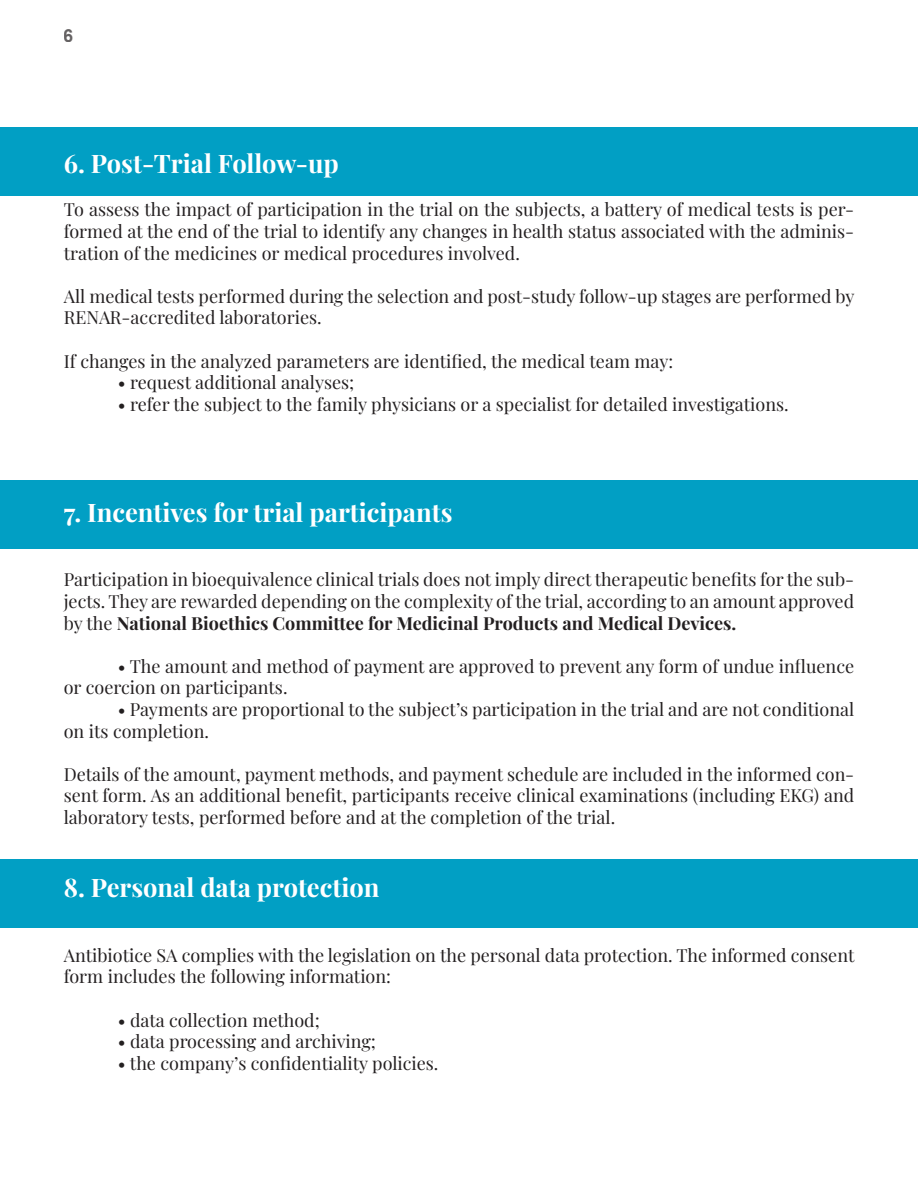
<style>
.page{position:relative;width:918px;height:1188px;background:#fff}
.page>*{position:absolute;margin:0;border:0;box-sizing:border-box;transform-origin:0 0}
.t1{font:700 25.5px "Playfair Display";color:#fff}
.t2{font:18px/21.6px "Playfair Display";color:#231f20}
.t3{font:700 18px "Arial";color:#231f20}
.s1{font-weight:700}
</style>
<div class="page">
<div style="left:0;top:128px;width:918px;height:68px;background:#019fc4"></div>
<div style="left:0;top:480px;width:918px;height:69px;background:#019fc4"></div>
<div style="left:0;top:859px;width:918px;height:68px;background:#019fc4"></div>
<p class="t3" style="left:64px;top:23px;width:12px">6</p>
<p class="t1" style="left:64px;top:143px;width:277px">6. Post-Trial Follow-up</p>
<p class="t2" style="left:64px;top:197px;width:792px;text-align:justify">To assess the impact of participation in the trial on the subjects, a battery of medical tests is per&shy;formed at the end of the trial to identify any changes in health status associated with the adminis&shy;tration of the medicines or medical procedures involved.</p>
<p class="t2" style="left:64px;top:284px;width:792px">All medical tests performed during the selection and post-study follow-up stages are performed by<br>RENAR-accredited laboratories.</p>
<p class="t2" style="left:64px;top:348px;width:611px">If changes in the analyzed parameters are identified, the medical team may:</p>
<p class="t2" style="left:118px;top:370px;width:238px">• request additional analyses;</p>
<p class="t2" style="left:118px;top:392px;width:672px">• refer the subject to the family physicians or a specialist for detailed investigations.</p>
<p class="t1" style="left:64px;top:492px;width:390px">7. Incentives for trial participants</p>
<p class="t2" style="left:64px;top:567px;width:792px;text-align:justify">Participation in bioequivalence clinical trials does not imply direct therapeutic benefits for the sub&shy;jects. They are rewarded depending on the complexity of the trial, according to an amount approved by the <span class="s1">National Bioethics Committee for Medicinal Products and Medical Devices.</span></p>
<p class="t2" style="left:64px;top:654px;width:792px;text-indent:54px">• The amount and method of payment are approved to prevent any form of undue influence or coercion on participants.</p>
<p class="t2" style="left:64px;top:697px;width:792px;text-indent:54px">• Payments are proportional to the subject’s participation in the trial and are not conditional on its completion.</p>
<p class="t2" style="left:64px;top:762px;width:792px;text-align:justify">Details of the amount, payment methods, and payment schedule are included in the informed con&shy;sent form. As an additional benefit, participants receive clinical examinations (including EKG) and laboratory tests, performed before and at the completion of the trial.</p>
<p class="t1" style="left:64px;top:867px;width:317px">8. Personal data protection</p>
<p class="t2" style="left:64px;top:943px;width:792px">Antibiotice SA complies with the legislation on the personal data protection. The informed consent form includes the following information:</p>
<p class="t2" style="left:118px;top:1008px;width:204px">• data collection method;</p>
<p class="t2" style="left:118px;top:1029px;width:260px">• data processing and archiving;</p>
<p class="t2" style="left:118px;top:1051px;width:322px">• the company’s confidentiality policies.</p>
</div>
